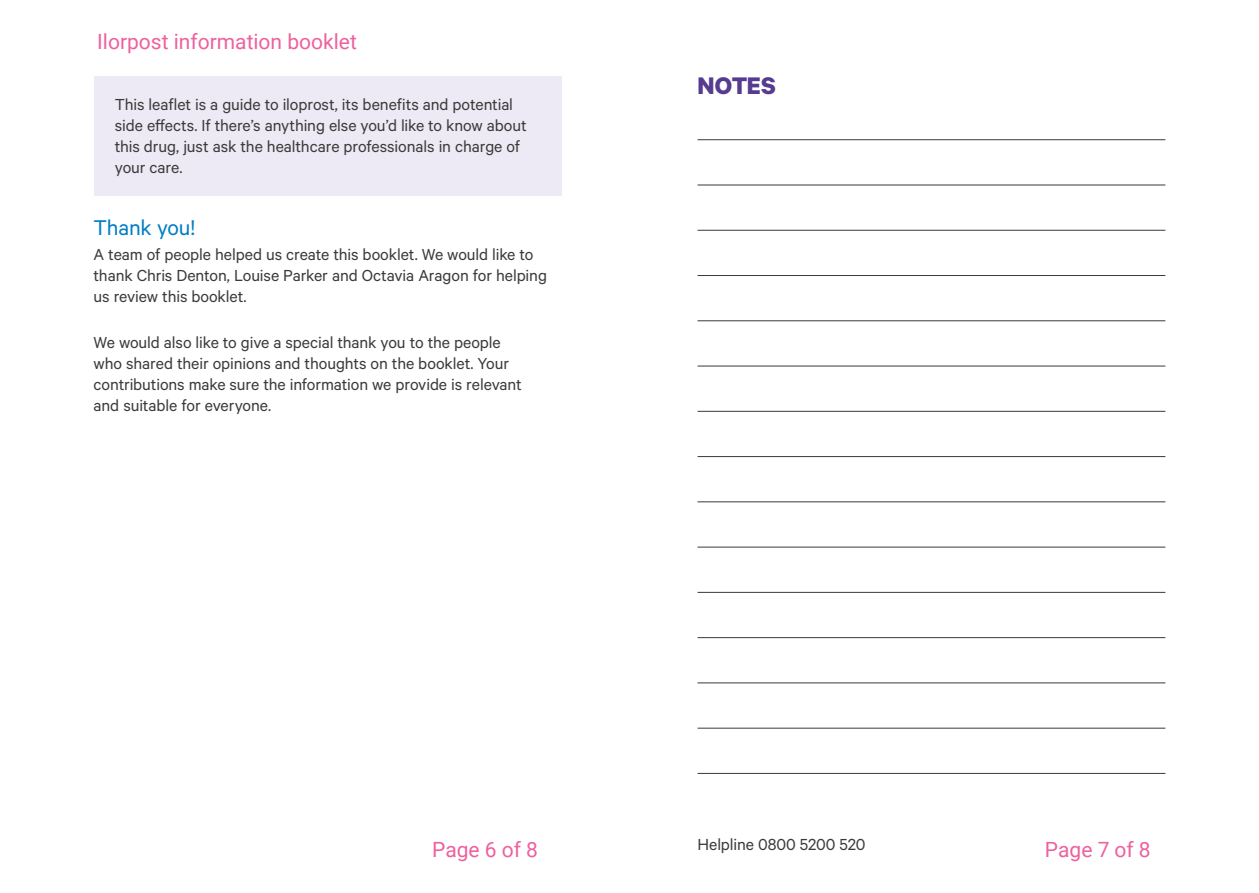
<style>
.page{position:relative;width:1259px;height:893px;background:#fff}
.page>*{position:absolute;margin:0;border:0;box-sizing:border-box;transform-origin:0 0}
.t1{font:700 27px "Calibre";letter-spacing:-.005em;color:#563b90}
.t2{font:24px "Calibre";letter-spacing:-.01em;color:#007dc5}
.t3{font:21px "Roboto";color:#ed619e}
.t4{font:18px/21px "Calibre";letter-spacing:-.005em;color:#3a3a39}
</style>
<div class="page">
<div style="left:94px;top:77px;width:467px;height:119px;background:#edeaf6"></div>
<hr style="left:697px;top:139px;width:468px;height:1px;background:#3a3a39">
<hr style="left:697px;top:185px;width:468px;height:1px;background:#3a3a39">
<hr style="left:697px;top:230px;width:468px;height:1px;background:#3a3a39">
<hr style="left:697px;top:275px;width:468px;height:1px;background:#3a3a39">
<hr style="left:697px;top:320px;width:468px;height:1px;background:#3a3a39">
<hr style="left:697px;top:366px;width:468px;height:1px;background:#3a3a39">
<hr style="left:697px;top:411px;width:468px;height:1px;background:#3a3a39">
<hr style="left:697px;top:456px;width:468px;height:1px;background:#3a3a39">
<hr style="left:697px;top:501px;width:468px;height:1px;background:#3a3a39">
<hr style="left:697px;top:547px;width:468px;height:1px;background:#3a3a39">
<hr style="left:697px;top:592px;width:468px;height:1px;background:#3a3a39">
<hr style="left:697px;top:637px;width:468px;height:1px;background:#3a3a39">
<hr style="left:697px;top:682px;width:468px;height:1px;background:#3a3a39">
<hr style="left:697px;top:728px;width:468px;height:1px;background:#3a3a39">
<hr style="left:697px;top:773px;width:468px;height:1px;background:#3a3a39">
<p class="t3" style="left:97px;top:27px;width:261px">Ilorpost information booklet</p>
<p class="t4" style="left:115px;top:93px;width:413px">This leaflet is a guide to iloprost, its benefits and potential side effects. If there’s anything else you’d like to know about this drug, just ask the healthcare professionals in charge of your care.</p>
<h2 class="t2" style="left:94px;top:213px;width:103px">Thank you!</h2>
<p class="t4" style="left:94px;top:243px;width:455px">A team of people helped us create this booklet. We would like to thank Chris Denton, Louise Parker and Octavia Aragon for helping us review this booklet.</p>
<p class="t4" style="left:94px;top:332px;width:430px">We would also like to give a special thank you to the people who shared their opinions and thoughts on the booklet. Your contributions make sure the information we provide is relevant and suitable for everyone.</p>
<h1 class="t1" style="left:697px;top:69px;width:80px">NOTES</h1>
<p class="t4" style="left:697px;top:834px;width:169px">Helpline 0800 5200 520</p>
<p class="t3" style="left:432px;top:835px;width:107px">Page 6 of 8</p>
<p class="t3" style="left:1045px;top:835px;width:107px">Page 7 of 8</p>
</div>
